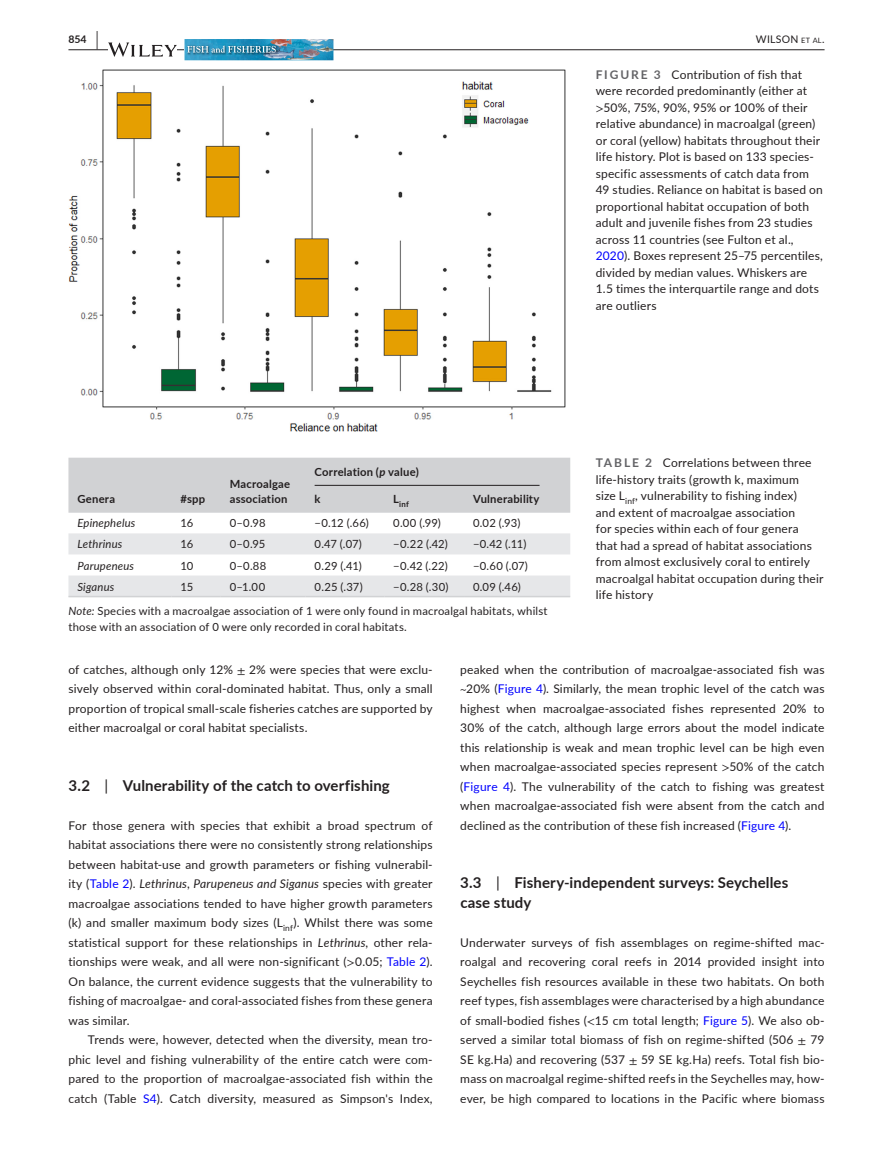
<style>
.page{position:relative;width:893px;height:1174px;background:#fff}
.page>*{position:absolute;margin:0;border:0;box-sizing:border-box;transform-origin:0 0}
.t1{font:700 15px/19.5px "Lato";letter-spacing:.005em;color:#231f20}
.t2{font:12px/19.5px "Lato";letter-spacing:.015em;color:#231f20;text-align:justify}
.t3{font:11.25px/15.8px "Lato";letter-spacing:.015em;color:#231f20}
.t4{font:700 11.25px/15.8px "Lato";letter-spacing:.02em;color:#231f20}
.t5{font:italic 11.25px "Lato";letter-spacing:.015em;color:#231f20}
.t6{font:10.5px "Lato";letter-spacing:.02em;color:#231f20}
.t7{font:700 10.5px "Lato";color:#231f20}
.t8{font:700 7.8px "Lato";color:#231f20}
.s1{font-size:19.5px}
.s2{font-size:7.35px}
.s3{font-weight:700;color:#636366}
.s4{font-family:"STIX"}
.s5{color:#00f}
.s6{font-style:italic}
.s7{font-weight:400}
</style>
<div class="page">
<hr style="left:68px;top:49px;width:756px;height:1px;background:#231f20">
<svg style="left:108px;top:42px;width:69px;height:15px"></svg>
<img style="left:185px;top:39px;width:148px;height:21px">
<img style="left:186px;top:44px;width:93px;height:12px">
<svg style="left:187px;top:46px;width:89px;height:7px"></svg>
<img style="left:68px;top:69px;width:498px;height:363px">
<div style="left:68px;top:458px;width:502px;height:55px;background:#d1d2d4"></div>
<svg style="left:68px;top:533px;width:502px;height:63px"></svg>
<hr style="left:68px;top:596px;width:103px;height:1px;background:#d1d2d4">
<hr style="left:171px;top:596px;width:50px;height:1px;background:#d1d2d4">
<hr style="left:221px;top:596px;width:85px;height:1px;background:#d1d2d4">
<hr style="left:306px;top:596px;width:78px;height:1px;background:#d1d2d4">
<hr style="left:384px;top:596px;width:80px;height:1px;background:#d1d2d4">
<hr style="left:464px;top:596px;width:106px;height:1px;background:#d1d2d4">
<hr style="left:315px;top:485px;width:225px;height:1px;background:#231f20">
<p class="t7" style="left:68px;top:31px;width:31px">854 <span class="s1">|</span></p>
<p class="t6" style="left:756px;top:31px;width:70px">WILSON <span class="s2">et al</span>.</p>
<p class="t2" style="left:596px;top:66px;width:229px;line-height:16.5px;text-align:left"><span class="s3">FIGURE 3</span> Contribution of fish that were recorded predominantly (either at <span class="s4">&gt;</span>50%, 75%, 90%, 95% or 100% of their relative abundance) in macroalgal (green) or coral (yellow) habitats throughout their life history. Plot is based on 133 species&shy;specific assessments of catch data from 49 studies. Reliance on habitat is based on proportional habitat occupation of both adult and juvenile fishes from 23 studies across 11 countries (see Fulton et al., <span class="s5">2020</span>). Boxes represent 25–75 percentiles, divided by median values. Whiskers are 1.5 times the interquartile range and dots are outliers</p>
<p class="t4" style="left:77px;top:491px;width:39px">Genera</p>
<p class="t4" style="left:180px;top:491px;width:26px">#spp</p>
<p class="t4" style="left:230px;top:475px;width:62px">Macroalgae association</p>
<p class="t4" style="left:315px;top:463px;width:106px">Correlation (<span class="s6">p</span> value)</p>
<p class="t4" style="left:315px;top:491px;width:8px">k</p>
<p class="t8" style="left:393px;top:498px;width:17px"><sup>L</sup>inf</p>
<p class="t4" style="left:473px;top:491px;width:68px">Vulnerability</p>
<p class="t5" style="left:77px;top:515px;width:59px">Epinephelus</p>
<p class="t3" style="left:180px;top:515px;width:14px">16</p>
<p class="t3" style="left:230px;top:515px;width:37px">0–0.98</p>
<p class="t3" style="left:315px;top:515px;width:56px">−0.12 (.66)</p>
<p class="t3" style="left:393px;top:515px;width:49px">0.00 (.99)</p>
<p class="t3" style="left:473px;top:515px;width:49px">0.02 (.93)</p>
<p class="t5" style="left:77px;top:536px;width:46px">Lethrinus</p>
<p class="t3" style="left:180px;top:536px;width:14px">16</p>
<p class="t3" style="left:230px;top:536px;width:37px">0–0.95</p>
<p class="t3" style="left:315px;top:536px;width:49px">0.47 (.07)</p>
<p class="t3" style="left:393px;top:536px;width:56px">−0.22 (.42)</p>
<p class="t3" style="left:473px;top:536px;width:55px">−0.42 (.11)</p>
<p class="t5" style="left:77px;top:557px;width:58px">Parupeneus</p>
<p class="t3" style="left:180px;top:557px;width:14px">10</p>
<p class="t3" style="left:230px;top:557px;width:38px">0–0.88</p>
<p class="t3" style="left:315px;top:557px;width:49px">0.29 (.41)</p>
<p class="t3" style="left:393px;top:557px;width:56px">−0.42 (.22)</p>
<p class="t3" style="left:473px;top:557px;width:56px">−0.60 (.07)</p>
<p class="t5" style="left:77px;top:578px;width:38px">Siganus</p>
<p class="t3" style="left:180px;top:578px;width:15px">15</p>
<p class="t3" style="left:230px;top:578px;width:37px">0–1.00</p>
<p class="t3" style="left:315px;top:578px;width:50px">0.25 (.37)</p>
<p class="t3" style="left:393px;top:578px;width:57px">−0.28 (.30)</p>
<p class="t3" style="left:473px;top:578px;width:49px">0.09 (.46)</p>
<p class="t3" style="left:68px;top:603px;width:481px"><span class="s6">Note:</span> Species with a macroalgae association of 1 were only found in macroalgal habitats, whilst those with an association of 0 were only recorded in coral habitats.</p>
<p class="t2" style="left:596px;top:454px;width:229px;line-height:16.5px;text-align:left"><span class="s3">TABLE 2</span> Correlations between three life-history traits (growth k, maximum<br>size L<sub>inf</sub>, vulnerability to fishing index)<br>and extent of macroalgae association<br>for species within each of four genera that had a spread of habitat associations from almost exclusively coral to entirely macroalgal habitat occupation during their life history</p>
<p class="t2" style="left:68px;top:659px;width:366px">of catches, although only 12% <span class="s4">±</span> 2% were species that were exclu&shy;sively observed within coral-dominated habitat. Thus, only a small proportion of tropical small-scale fisheries catches are supported by either macroalgal or coral habitat specialists.</p>
<p class="t1" style="left:68px;top:775px;width:323px">3.2 <span class="s7">|</span> Vulnerability of the catch to overfishing</p>
<p class="t2" style="left:68px;top:815px;width:366px">For those genera with species that exhibit a broad spectrum of habitat associations there were no consistently strong relationships between habitat-use and growth parameters or fishing vulnerabil&shy;ity (<span class="s5">Table 2</span>). <span class="s6">Lethrinus</span>, <span class="s6">Parupeneus and Siganus</span> species with greater macroalgae associations tended to have higher growth parameters (k) and smaller maximum body sizes (L<sub>inf</sub>). Whilst there was some statistical support for these relationships in <span class="s6">Lethrinus</span>, other rela&shy;tionships were weak, and all were non-significant (<span class="s4">&gt;</span>0.05; <span class="s5">Table 2</span>).<br>On balance, the current evidence suggests that the vulnerability to fishing of macroalgae- and coral-associated fishes from these genera was similar.</p>
<p class="t2" style="left:68px;top:1029px;width:366px;text-indent:20px">Trends were, however, detected when the diversity, mean tro&shy;phic level and fishing vulnerability of the entire catch were com&shy;pared to the proportion of macroalgae-associated fish within the catch (Table <span class="s5">S4</span>). Catch diversity, measured as Simpson's Index,</p>
<p class="t2" style="left:460px;top:659px;width:366px">peaked when the contribution of macroalgae-associated fish was <span class="s4">~</span>20% (<span class="s5">Figure 4</span>). Similarly, the mean trophic level of the catch was highest when macroalgae-associated fishes represented 20% to 30% of the catch, although large errors about the model indicate this relationship is weak and mean trophic level can be high even when macroalgae-associated species represent <span class="s4">&gt;</span>50% of the catch (<span class="s5">Figure 4</span>). The vulnerability of the catch to fishing was greatest when macroalgae-associated fish were absent from the catch and declined as the contribution of these fish increased (<span class="s5">Figure 4</span>).</p>
<p class="t1" style="left:460px;top:872px;width:329px">3.3 <span class="s7">|</span> Fishery-independent surveys: Seychelles case study</p>
<p class="t2" style="left:460px;top:932px;width:366px">Underwater surveys of fish assemblages on regime-shifted mac&shy;roalgal and recovering coral reefs in 2014 provided insight into Seychelles fish resources available in these two habitats. On both reef types, fish assemblages were characterised by a high abundance of small-bodied fishes (<span class="s4">&lt;</span>15 cm total length; <span class="s5">Figure 5</span>). We also ob&shy;served a similar total biomass of fish on regime-shifted (506 <span class="s4">±</span> 79<br>SE kg.Ha) and recovering (537 <span class="s4">±</span> 59 SE kg.Ha) reefs. Total fish bio&shy;mass on macroalgal regime-shifted reefs in the Seychelles may, how&shy;ever, be high compared to locations in the Pacific where biomass</p>
</div>
